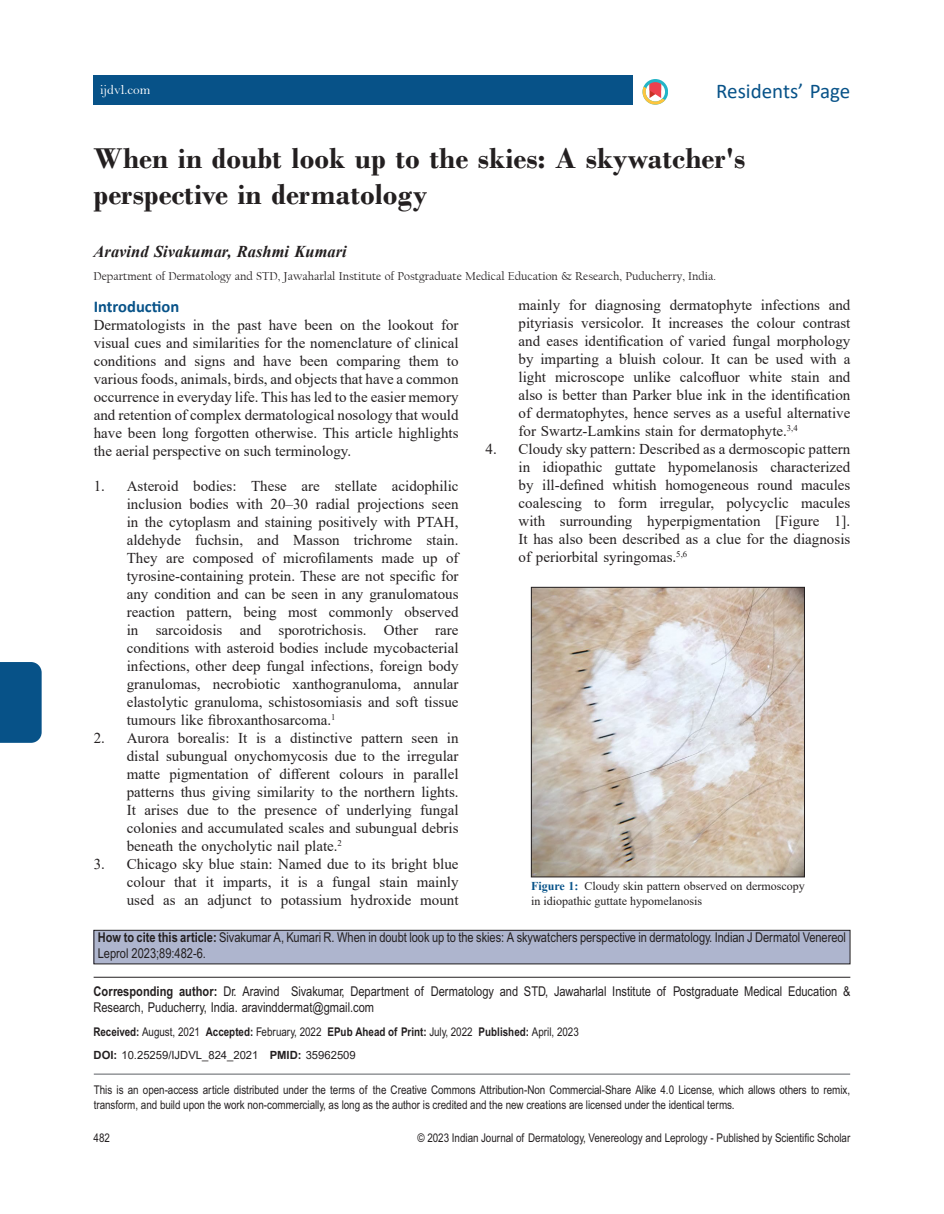
<style>
.page{position:relative;width:944px;height:1214px;background:#fff}
.page>*{position:absolute;margin:0;border:0;box-sizing:border-box;transform-origin:0 0}
.Article_title{font:700 30px/36px "Bodoni";color:#231f20}
.Running_header{font:21px "Calibri";color:#075288}
.AU{font:italic 700 16.5px "Times New Roman";color:#231f20}
.t1{font:700 16.5px "Calibri";color:#075288}
.Body_Text{font:15px/18px "Times New Roman";color:#231f20;text-align:justify}
.CORR{font:13.5px/16.2px "Arial Narrow MT Std";color:#231f20}
.AFFL{font:13.5px/16.5px "Arial Narrow MT Std";color:#231f20}
.WEB_LINK{font:13.5px "Bell";color:#fff}
.CR{font:12px/15px "Arial Narrow MT Std";color:#231f20}
.AFFL1{font:12px "Californian FB";color:#231f20}
.N_HIS{font:700 12px "Arial Narrow MT Std";color:#231f20}
.Fig_caption{font:12px/14.4px "Times New Roman";color:#231f20}
.N_DOI{font:11.25px "Arial";color:#231f20}
.s1{font-weight:700;color:#075288}
.s2{font-weight:700}
.s3{font-family:"Arial Narrow"}
.s4{font-weight:400}
</style>
<div class="page">
<div style="left:94px;top:930px;width:756px;height:33px;background:#aeb5ce"></div>
<div style="left:94px;top:930px;width:756px;height:34px;border:1px solid #231f20"></div>
<hr style="left:94px;top:976px;width:756px;height:1px;background:#231f20">
<img style="left:533px;top:589px;width:269px;height:286px">
<div style="left:531px;top:587px;width:273px;height:290px;border:1px solid #231f20"></div>
<div style="left:0;top:662px;width:42px;height:81px;background:#075288"></div>
<div style="left:94px;top:75px;width:539px;height:30px;background:#075288"></div>
<svg style="left:642px;top:79px;width:26px;height:26px"></svg>
<hr style="left:94px;top:1073px;width:756px;height:1px;background:#939598">
<p class="WEB_LINK" style="left:100px;top:82px;width:52px">ijdvl.com</p>
<p class="Running_header" style="left:716px;top:76px;width:136px">Residents’ Page</p>
<p class="Article_title" style="left:94px;top:140px;width:653px">When in doubt look up to the skies: A skywatcher's perspective in dermatology</p>
<p class="AU" style="left:94px;top:240px;width:255px">Aravind Sivakumar, Rashmi Kumari</p>
<p class="AFFL1" style="left:94px;top:270px;width:624px">Department of Dermatology and STD, Jawaharlal Institute of Postgraduate Medical Education &amp; Research, Puducherry, India.</p>
<h1 class="t1" style="left:94px;top:295px;width:87px">Introduction</h1>
<p class="Body_Text" style="left:94px;top:316px;width:366px">Dermatologists in the past have been on the lookout for visual cues and similarities for the nomenclature of clinical conditions and signs and have been comparing them to various foods, animals, birds, and objects that have a common occurrence in everyday life. This has led to the easier memory and retention of complex dermatological nosology that would have been long forgotten otherwise. This article highlights the aerial perspective on such terminology.</p>
<p class="Body_Text" style="left:127px;top:476px;width:333px;text-indent:-33px">1. Asteroid bodies: These are stellate acidophilic inclusion bodies with 20–30 radial projections seen in the cytoplasm and staining positively with PTAH, aldehyde fuchsin, and Masson trichrome stain.<br>They are composed of microfilaments made up of tyrosine-containing protein. These are not specific for any condition and can be seen in any granulomatous reaction pattern, being most commonly observed in sarcoidosis and sporotrichosis. Other rare conditions with asteroid bodies include mycobacterial infections, other deep fungal infections, foreign body granulomas, necrobiotic xanthogranuloma, annular elastolytic granuloma, schistosomiasis and soft tissue tumours like fibroxanthosarcoma.<sup>1</sup></p>
<p class="Body_Text" style="left:127px;top:728px;width:333px;text-indent:-33px">2. Aurora borealis: It is a distinctive pattern seen in distal subungual onychomycosis due to the irregular matte pigmentation of different colours in parallel patterns thus giving similarity to the northern lights.<br>It arises due to the presence of underlying fungal colonies and accumulated scales and subungual debris beneath the onycholytic nail plate.<sup>2</sup></p>
<p class="Body_Text" style="left:127px;top:854px;width:333px;text-indent:-33px">3. Chicago sky blue stain: Named due to its bright blue colour that it imparts, it is a fungal stain mainly used as an adjunct to potassium hydroxide mount</p>
<p class="Body_Text" style="left:518px;top:296px;width:333px">mainly for diagnosing dermatophyte infections and pityriasis versicolor. It increases the colour contrast and eases identification of varied fungal morphology by imparting a bluish colour. It can be used with a light microscope unlike calcofluor white stain and also is better than Parker blue ink in the identification of dermatophytes, hence serves as a useful alternative for Swartz-Lamkins stain for dermatophyte.<sup>3,4</sup></p>
<p class="Body_Text" style="left:518px;top:440px;width:333px;text-indent:-33px">4. Cloudy sky pattern: Described as a dermoscopic pattern in idiopathic guttate hypomelanosis characterized by ill-defined whitish homogeneous round macules coalescing to form irregular, polycyclic macules with surrounding hyperpigmentation [Figure 1].<br>It has also been described as a clue for the diagnosis of periorbital syringomas.<sup>5,6</sup></p>
<p class="Fig_caption" style="left:531px;top:878px;width:275px"><span class="s1">Figure 1:</span> Cloudy skin pattern observed on dermoscopy in idiopathic guttate hypomelanosis</p>
<p class="AFFL" style="left:98px;top:928px;width:749px"><span class="s2">How to cite this article:</span> Sivakumar A, Kumari R. When in doubt look up to the skies: A skywatchers perspective in dermatology. Indian J Dermatol Venereol<br>Leprol <span class="s3">2023;89:482-6.</span></p>
<p class="CORR" style="left:94px;top:982px;width:758px"><span class="s2">Corresponding author:</span> Dr. Aravind Sivakumar, Department of Dermatology and STD, Jawaharlal Institute of Postgraduate Medical Education &amp;<br>Research, Puducherry, India. aravinddermat@gmail.com</p>
<p class="N_HIS" style="left:94px;top:1024px;width:486px">Received: <span class="s4">August, 2021</span> Accepted: <span class="s4">February, 2022</span> EPub Ahead of Print: <span class="s4">July, 2022</span> Published: <span class="s4">April, 2023</span></p>
<p class="N_DOI" style="left:94px;top:1047px;width:264px"><span class="s2">DOI:</span> 10.25259/IJDVL_824_2021 <span class="s2">PMID:</span> 35962509</p>
<p class="CR" style="left:94px;top:1082px;width:758px">This is an open-access article distributed under the terms of the Creative Commons Attribution-Non Commercial-Share Alike 4.0 License, which allows others to remix, transform, and build upon the work non-commercially, as long as the author is credited and the new creations are licensed under the identical terms.</p>
<p class="CR" style="left:94px;top:1129px;width:18px">482</p>
<p class="CR" style="left:417px;top:1129px;width:434px">© 2023 Indian Journal of Dermatology, Venereology and Leprology - Published by Scientific Scholar</p>
</div>
